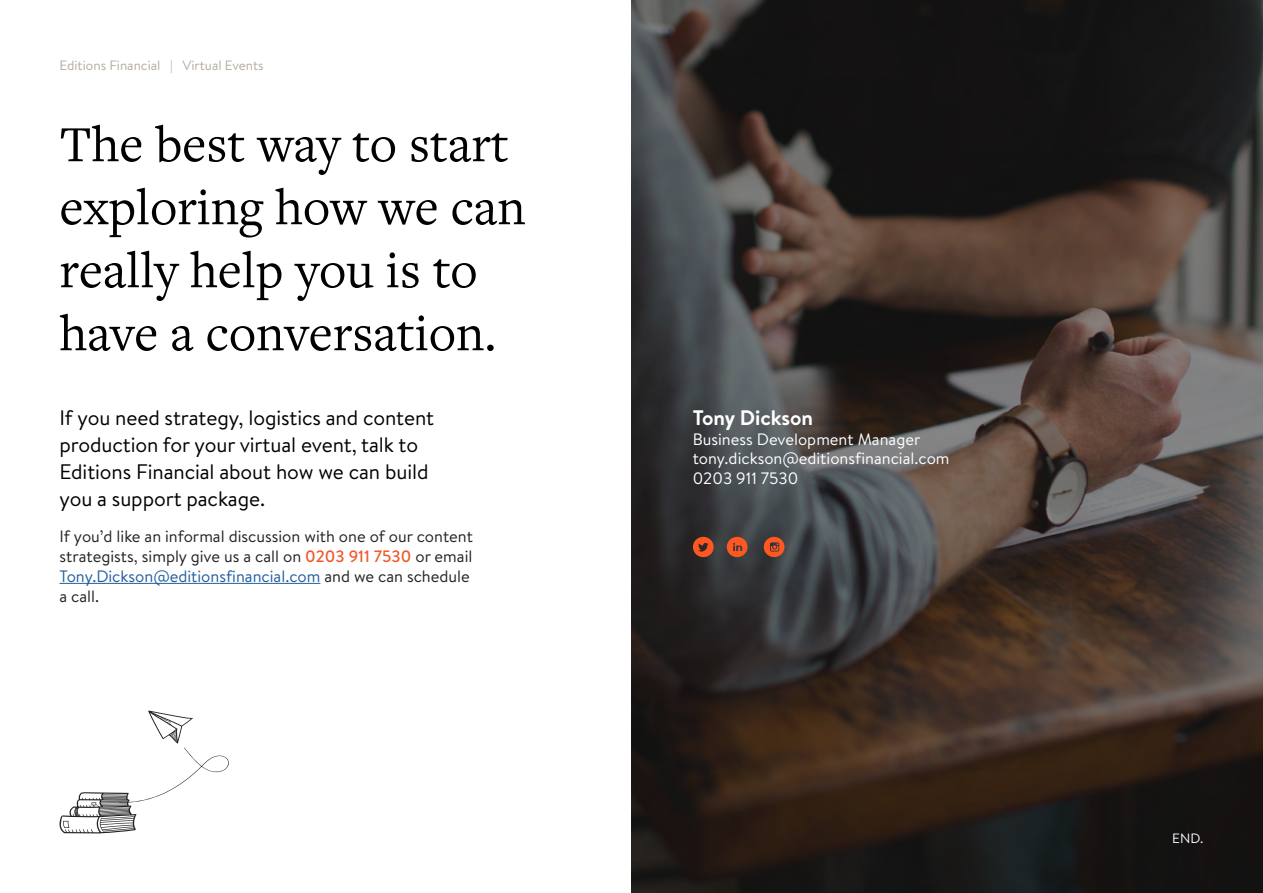
<style>
.page{position:relative;width:1263px;height:893px;background:#fff}
.page>*{position:absolute;margin:0;border:0;box-sizing:border-box;transform-origin:0 0}
.t1{font:52.5px/63px "Freight Text Pro";color:#000}
.t2{font:21px/27px "Brandon Text";letter-spacing:-.005em;color:#000}
.t3{font:700 21px "Brandon Text";color:#fff}
.t4{font:16.5px/19.8px "Brandon Text";color:#222}
.t5{font:16.5px/19.8px "Brandon Text";color:#fff}
.t6{font:13.5px "Brandon Text";color:#b4ad9d}
.t7{font:13.5px "Brandon Text";color:#fff}
.s1{font-weight:500;color:#f1592b}
.s2{color:#215e9e}
</style>
<div class="page">
<img style="left:631px;top:0;width:632px;height:893px">
<hr style="left:60px;top:583px;width:260px;height:1px;background:#215e9e">
<svg style="left:693px;top:537px;width:21px;height:20px"></svg>
<svg style="left:764px;top:537px;width:20px;height:20px"></svg>
<svg style="left:727px;top:537px;width:20px;height:20px"></svg>
<svg style="left:59px;top:710px;width:170px;height:123px"></svg>
<p class="t6" style="left:60px;top:57px;width:206px">Editions Financial | Virtual Events</p>
<h1 class="t1" style="left:60px;top:111px;width:468px">The best way to start exploring how we can really help you is to have a conversation.</h1>
<p class="t2" style="left:60px;top:403px;width:376px">If you need strategy, logistics and content production for your virtual event, talk to Editions Financial about how we can build you a support package.</p>
<p class="t4" style="left:60px;top:526px;width:415px">If you’d like an informal discussion with one of our content strategists, simply give us a call on <span class="s1">0203 911 7530</span> or email <span class="s2">Tony.Dickson@editionsfinancial.com</span> and we can schedule a call.</p>
<p class="t3" style="left:693px;top:403px;width:122px">Tony Dickson</p>
<p class="t5" style="left:693px;top:428px;width:258px">Business Development Manager tony.dickson@editionsfinancial.com<br>0203 911 7530</p>
<p class="t7" style="left:1172px;top:829px;width:33px">END.</p>
</div>
